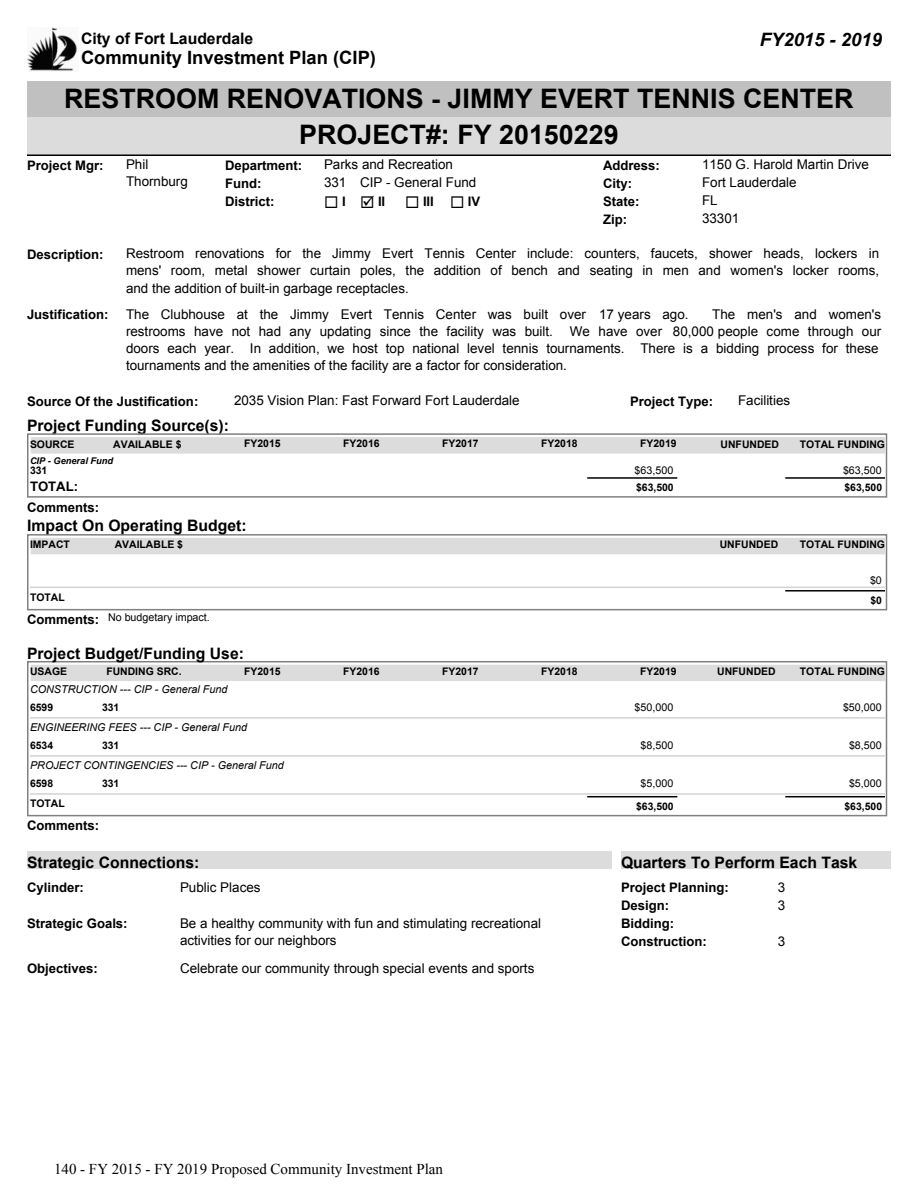
<style>
.page{position:relative;width:918px;height:1188px;background:#fff}
.page>*{position:absolute;margin:0;border:0;box-sizing:border-box;transform-origin:0 0}
.t1{font:700 26.85px "Arial";color:#000}
.t2{font:italic 700 18.45px "Arial";color:#000}
.t3{font:700 18.3px "Arial";color:#000}
.t4{font:700 15.75px "Arial";color:#000}
.t5{font:15px "Times New Roman";color:#000}
.t6{font:13.35px/17.1px "Arial";color:#000}
.t7{font:700 13.2px/18px "Arial";color:#000}
.t8{font:italic 10.8px "Arial";color:#000}
.t9{font:10.8px "Arial";color:#000}
.t10{font:700 10.35px "Arial";color:#000}
.t11{font:italic 700 9.3px "Arial";color:#000}
.s1{font-weight:700;font-size:13.2px}
</style>
<div class="page">
<div style="left:27px;top:115px;width:864px;height:40px;background:#dcdcdc"></div>
<hr style="left:27px;top:154px;width:864px;height:2px;background:#000">
<div style="left:27px;top:81px;width:864px;height:36px;background:#c0c0c0"></div>
<img style="left:27px;top:27px;width:50px;height:44px">
<div style="left:27px;top:433px;width:860px;height:65px;border:2px solid #808080"></div>
<div style="left:31px;top:437px;width:853px;height:17px;background:#dcdcdc"></div>
<hr style="left:588px;top:477px;width:89px;height:2px;background:#000">
<hr style="left:786px;top:477px;width:98px;height:2px;background:#000">
<div style="left:27px;top:534px;width:860px;height:76px;border:2px solid #808080"></div>
<div style="left:31px;top:538px;width:853px;height:17px;background:#dcdcdc"></div>
<hr style="left:30px;top:587px;width:854px;height:1px;background:#d3d3d3">
<hr style="left:786px;top:590px;width:98px;height:2px;background:#000">
<div style="left:27px;top:661px;width:860px;height:155px;border:2px solid #808080"></div>
<div style="left:31px;top:665px;width:853px;height:16px;background:#dcdcdc"></div>
<hr style="left:30px;top:717px;width:854px;height:2px;background:#d3d3d3">
<hr style="left:30px;top:755px;width:854px;height:2px;background:#d3d3d3">
<hr style="left:30px;top:793px;width:854px;height:2px;background:#d3d3d3">
<hr style="left:588px;top:796px;width:89px;height:1px;background:#000">
<hr style="left:786px;top:796px;width:98px;height:1px;background:#000">
<div style="left:27px;top:851px;width:585px;height:18px;background:#dcdcdc"></div>
<div style="left:621px;top:851px;width:270px;height:18px;background:#dcdcdc"></div>
<p class="t4" style="left:81px;top:29px;width:174px">City of Fort Lauderdale</p>
<h2 class="t2" style="left:760px;top:29px;width:124px">FY2015 - 2019</h2>
<h3 class="t3" style="left:81px;top:48px;width:297px">Community Investment Plan (CIP)</h3>
<h1 class="t1" style="left:64px;top:84px;width:791px">RESTROOM RENOVATIONS - JIMMY EVERT TENNIS CENTER</h1>
<h1 class="t1" style="left:299px;top:120px;width:321px">PROJECT#: FY 20150229</h1>
<p class="t7" style="left:27px;top:156px;width:78px">Project Mgr:</p>
<p class="t6" style="left:126px;top:156px;width:63px">Phil<br>Thornburg</p>
<p class="t7" style="left:225px;top:156px;width:79px">Department:</p>
<p class="t6" style="left:324px;top:156px;width:131px">Parks and Recreation</p>
<p class="t7" style="left:603px;top:156px;width:58px">Address:</p>
<p class="t6" style="left:702px;top:156px;width:169px">1150 G. Harold Martin Drive</p>
<p class="t7" style="left:225px;top:192px;width:51px">District:</p>
<p class="t7" style="left:324px;top:192px;width:23px">◻ I</p>
<p class="t7" style="left:378px;top:192px;width:9px">II</p>
<p class="t7" style="left:423px;top:192px;width:12px">III</p>
<p class="t7" style="left:468px;top:192px;width:14px">IV</p>
<p class="t7" style="left:225px;top:174px;width:38px">Fund:</p>
<p class="t6" style="left:324px;top:174px;width:154px">331 CIP - General Fund</p>
<p class="t7" style="left:603px;top:174px;width:31px">City:</p>
<p class="t6" style="left:702px;top:174px;width:96px">Fort Lauderdale</p>
<p class="t7" style="left:603px;top:192px;width:38px">State:</p>
<p class="t6" style="left:702px;top:192px;width:17px">FL</p>
<p class="t7" style="left:603px;top:210px;width:26px">Zip:</p>
<p class="t6" style="left:702px;top:210px;width:39px">33301</p>
<p class="t7" style="left:27px;top:245px;width:78px">Description:</p>
<p class="t6" style="left:126px;top:245px;width:755px;text-align:justify">Restroom renovations for the Jimmy Evert Tennis Center include: counters, faucets, shower heads, lockers in mens' room, metal shower curtain poles, the addition of bench and seating in men and women's locker rooms, and the addition of built-in garbage receptacles.</p>
<p class="t7" style="left:27px;top:306px;width:83px">Justification:</p>
<p class="t6" style="left:126px;top:305px;width:564px">The Clubhouse at the Jimmy Evert Tennis Center was built over 17 years ago.</p>
<p class="t6" style="left:712px;top:305px;width:170px">The men's and women's</p>
<p class="t6" style="left:126px;top:323px;width:429px">restrooms have not had any updating since the facility was built.</p>
<p class="t6" style="left:126px;top:323px;width:757px;text-indent:444px">We have over 80,000 people come through our doors each year. In addition, we host top national level tennis tournaments. There is a bidding process for these tournaments and the amenities of the facility are a factor for consideration.</p>
<p class="t7" style="left:27px;top:392px;width:173px">Source Of the Justification:</p>
<p class="t6" style="left:234px;top:392px;width:287px">2035 Vision Plan: Fast Forward Fort Lauderdale</p>
<p class="t7" style="left:630px;top:392px;width:85px">Project Type:</p>
<p class="t6" style="left:738px;top:392px;width:54px">Facilities</p>
<p class="t4" style="left:27px;top:417px;width:204px">Project Funding Source(s):</p>
<p class="t10" style="left:30px;top:438px;width:46px">SOURCE</p>
<p class="t10" style="left:113px;top:438px;width:70px">AVAILABLE $</p>
<p class="t10" style="left:244px;top:438px;width:38px">FY2015</p>
<p class="t10" style="left:343px;top:438px;width:38px">FY2016</p>
<p class="t10" style="left:442px;top:438px;width:38px">FY2017</p>
<p class="t10" style="left:541px;top:438px;width:38px">FY2018</p>
<p class="t10" style="left:640px;top:438px;width:38px">FY2019</p>
<p class="t10" style="left:721px;top:438px;width:60px">UNFUNDED</p>
<p class="t10" style="left:800px;top:438px;width:87px">TOTAL FUNDING</p>
<p class="t11" style="left:30px;top:456px;width:85px">CIP - General Fund</p>
<p class="t10" style="left:30px;top:465px;width:19px">331</p>
<p class="t9" style="left:635px;top:464px;width:40px">$63,500</p>
<p class="t9" style="left:843px;top:464px;width:40px">$63,500</p>
<p class="t7" style="left:30px;top:478px;width:50px">TOTAL:</p>
<p class="t10" style="left:636px;top:482px;width:39px">$63,500</p>
<p class="t10" style="left:844px;top:482px;width:39px">$63,500</p>
<p class="t7" style="left:27px;top:498px;width:74px">Comments:</p>
<p class="t10" style="left:30px;top:539px;width:41px">IMPACT</p>
<p class="t10" style="left:115px;top:539px;width:70px">AVAILABLE $</p>
<p class="t10" style="left:720px;top:539px;width:60px">UNFUNDED</p>
<p class="t10" style="left:800px;top:539px;width:87px">TOTAL FUNDING</p>
<p class="t9" style="left:870px;top:574px;width:13px">$0</p>
<p class="t10" style="left:30px;top:592px;width:36px">TOTAL</p>
<p class="t10" style="left:871px;top:595px;width:13px">$0</p>
<p class="t4" style="left:27px;top:517px;width:221px">Impact On Operating Budget:</p>
<p class="t9" style="left:27px;top:611px;width:184px"><span class="s1">Comments:</span> No budgetary impact.</p>
<p class="t4" style="left:27px;top:644px;width:219px">Project Budget/Funding Use:</p>
<p class="t10" style="left:30px;top:666px;width:39px">USAGE</p>
<p class="t10" style="left:106px;top:666px;width:77px">FUNDING SRC.</p>
<p class="t10" style="left:244px;top:666px;width:38px">FY2015</p>
<p class="t10" style="left:343px;top:666px;width:38px">FY2016</p>
<p class="t10" style="left:442px;top:666px;width:38px">FY2017</p>
<p class="t10" style="left:541px;top:666px;width:38px">FY2018</p>
<p class="t10" style="left:640px;top:666px;width:38px">FY2019</p>
<p class="t10" style="left:717px;top:666px;width:60px">UNFUNDED</p>
<p class="t10" style="left:800px;top:666px;width:87px">TOTAL FUNDING</p>
<p class="t10" style="left:30px;top:702px;width:25px">6599</p>
<p class="t10" style="left:102px;top:702px;width:19px">331</p>
<p class="t9" style="left:635px;top:701px;width:40px">$50,000</p>
<p class="t9" style="left:843px;top:701px;width:40px">$50,000</p>
<p class="t8" style="left:30px;top:683px;width:199px">CONSTRUCTION --- CIP - General Fund</p>
<p class="t8" style="left:30px;top:721px;width:219px">ENGINEERING FEES --- CIP - General Fund</p>
<p class="t10" style="left:30px;top:740px;width:25px">6534</p>
<p class="t10" style="left:102px;top:740px;width:19px">331</p>
<p class="t9" style="left:641px;top:739px;width:34px">$8,500</p>
<p class="t9" style="left:849px;top:739px;width:34px">$8,500</p>
<p class="t8" style="left:30px;top:759px;width:255px">PROJECT CONTINGENCIES --- CIP - General Fund</p>
<p class="t10" style="left:30px;top:798px;width:36px">TOTAL</p>
<p class="t10" style="left:636px;top:801px;width:39px">$63,500</p>
<p class="t10" style="left:844px;top:801px;width:39px">$63,500</p>
<p class="t10" style="left:30px;top:778px;width:25px">6598</p>
<p class="t10" style="left:102px;top:778px;width:19px">331</p>
<p class="t9" style="left:641px;top:777px;width:34px">$5,000</p>
<p class="t9" style="left:849px;top:777px;width:34px">$5,000</p>
<p class="t7" style="left:27px;top:817px;width:74px">Comments:</p>
<p class="t4" style="left:27px;top:854px;width:174px">Strategic Connections:</p>
<p class="t4" style="left:621px;top:854px;width:238px">Quarters To Perform Each Task</p>
<p class="t7" style="left:27px;top:879px;width:58px">Cylinder:</p>
<p class="t6" style="left:180px;top:879px;width:82px">Public Places</p>
<p class="t7" style="left:27px;top:915px;width:102px">Strategic Goals:</p>
<p class="t6" style="left:180px;top:915px;width:363px">Be a healthy community with fun and stimulating recreational activities for our neighbors</p>
<p class="t6" style="left:778px;top:879px;width:9px">3</p>
<p class="t7" style="left:621px;top:879px;width:109px">Project Planning:<br>Design:</p>
<p class="t7" style="left:621px;top:933px;width:88px">Construction:</p>
<p class="t6" style="left:778px;top:897px;width:9px">3</p>
<p class="t6" style="left:778px;top:933px;width:9px">3</p>
<p class="t7" style="left:621px;top:915px;width:55px">Bidding:</p>
<p class="t7" style="left:27px;top:960px;width:72px">Objectives:</p>
<p class="t6" style="left:180px;top:960px;width:356px">Celebrate our community through special events and sports</p>
<p class="t5" style="left:54px;top:1159px;width:391px">140 - FY 2015 - FY 2019 Proposed Community Investment Plan</p>
</div>
